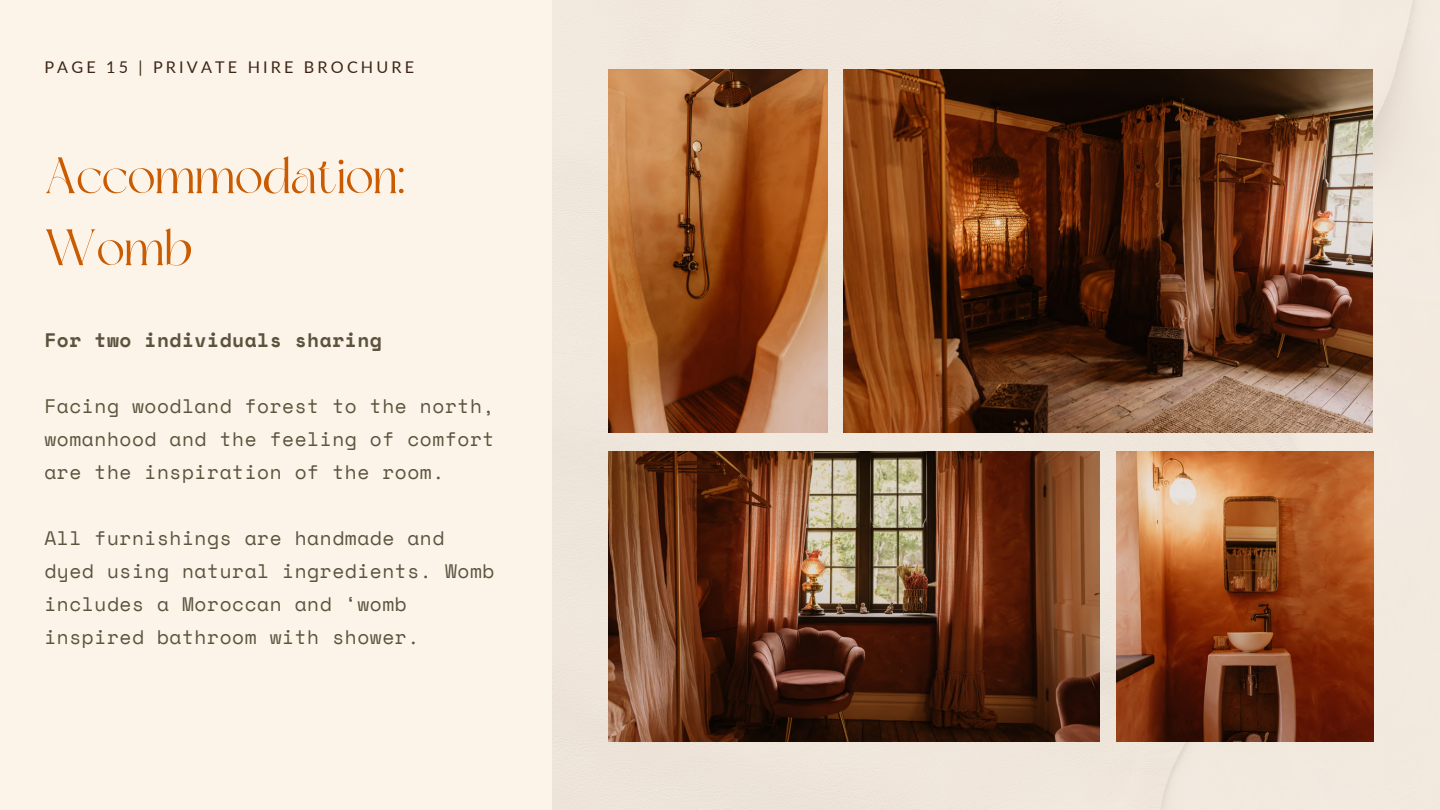
<style>
.page{position:relative;width:1440px;height:810px;background:#fdf4e9}
.page>*{position:absolute;margin:0;border:0;box-sizing:border-box;transform-origin:0 0}
.t1{font:51px "Dream Avenue";color:#ca5b00}
.t2{font:19.5px/33px "Space Mono";letter-spacing:.03em;color:#5c523e;text-align:justify}
.t3{font:700 19.5px "Space Mono";letter-spacing:.03em;color:#5c523e}
.t4{font:16.2px "Lato";letter-spacing:.195em;color:#3d2616}
</style>
<div class="page">
<div style="left:552px;top:0;width:888px;height:810px;background:#f1e7dd"></div>
<img style="left:609px;top:69px;width:218px;height:364px">
<img style="left:609px;top:451px;width:490px;height:290px">
<img style="left:843px;top:69px;width:530px;height:364px">
<img style="left:1117px;top:451px;width:256px;height:290px">
<h3 class="t4" style="left:44px;top:57px;width:371px">PAGE 15 | PRIVATE HIRE BROCHURE</h3>
<h2 class="t1" style="left:44px;top:155px;width:362px">Accommodation:</h2>
<h3 class="t1" style="left:44px;top:227px;width:149px">Womb</h3>
<p class="t3" style="left:44px;top:325px;width:339px">For two individuals sharing</p>
<h1 class="t2" style="left:44px;top:389px;width:452px">Facing woodland forest to the north, womanhood and the feeling of comfort are the inspiration of the room.</h1>
<h1 class="t2" style="left:44px;top:521px;width:452px;text-align:left">All furnishings are handmade and dyed using natural ingredients. Womb includes a Moroccan and ‘womb inspired bathroom with shower.</h1>
</div>
